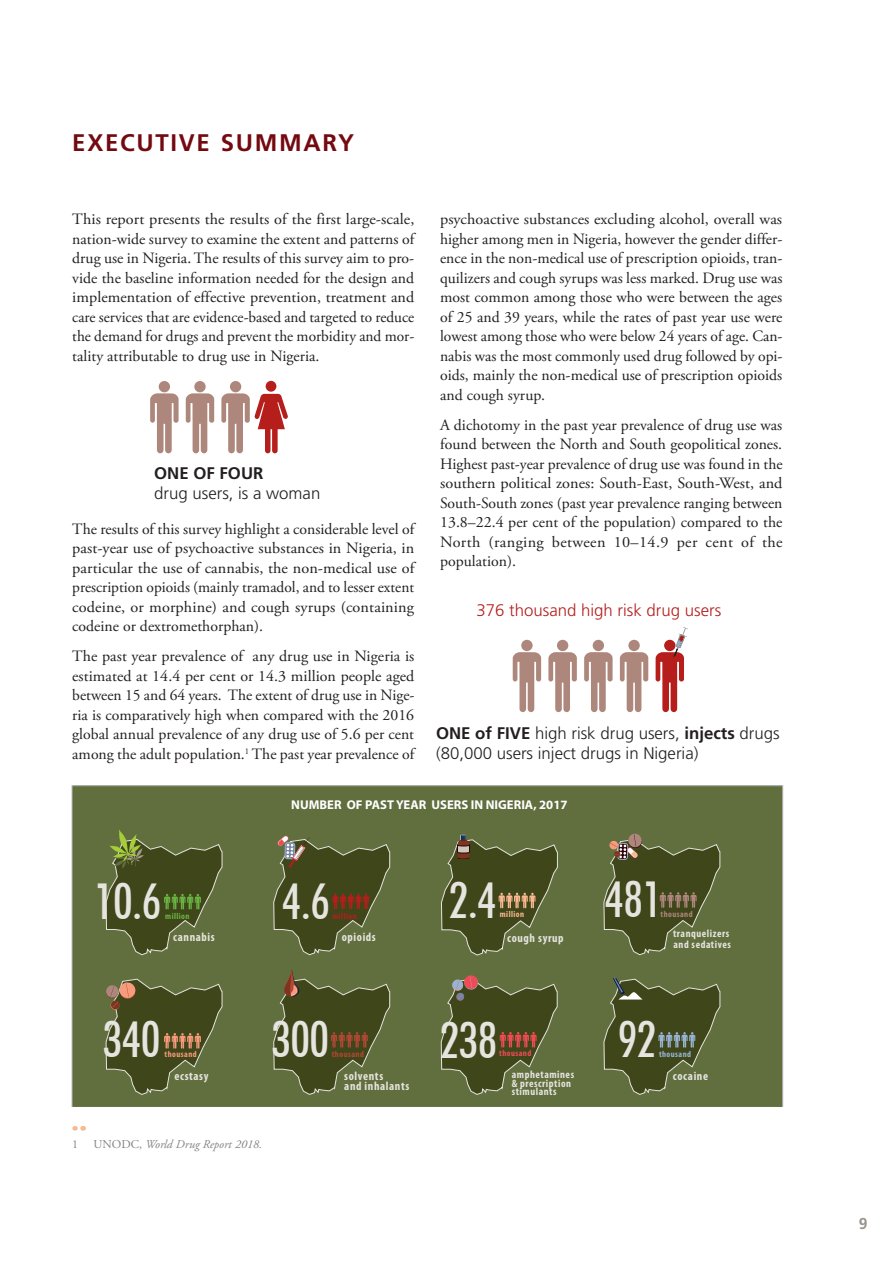
<style>
.page{position:relative;width:893px;height:1263px;background:#fff}
.page>*{position:absolute;margin:0;border:0;box-sizing:border-box;transform-origin:0 0}
.t1{font:500 condensed 49.5px "Futura BT";color:#e6e4df}
.t2{font:700 24px "Frutiger";letter-spacing:.07em;color:#730a10}
.t3{font:300 16.8px/20.1px "Frutiger";color:#231f20}
.t4{font:300 16.8px "Frutiger";color:#b51e1b}
.t5{font:700 16.8px "Frutiger";color:#231f20}
.t6{font:15.75px/19.5px "Adobe Garamond Pro";color:#231f20;text-align:justify}
.t7{font:700 15.75px "Frutiger";color:#9a958d}
.t8{font:700 12.75px "Myriad Pro";color:#fff}
.t9{font:700 condensed 12px/10.1px "Myriad Pro";letter-spacing:.05em;color:#e6e4df}
.t10{font:italic 12px "Adobe Garamond Pro";color:#808285}
.t11{font:12px "Adobe Garamond Pro";color:#808285}
.t12{font:700 condensed 10.8px/8.7px "Myriad Pro";letter-spacing:.05em;color:#e6e4df}
.t13{font:700 condensed 8.85px "Myriad Pro";letter-spacing:.05em;color:#f69b7b}
.t14{font:700 condensed 8.85px "Myriad Pro";letter-spacing:.05em;color:#b14735}
.t15{font:700 condensed 8.85px "Myriad Pro";letter-spacing:.05em;color:#ef4b55}
.t16{font:700 condensed 8.85px "Myriad Pro";letter-spacing:.05em;color:#99b3d3}
.t17{font:700 condensed 8.85px "Myriad Pro";letter-spacing:.05em;color:#ad867c}
.t18{font:700 condensed 8.85px "Myriad Pro";letter-spacing:.05em;color:#69b342}
.t19{font:700 condensed 8.85px "Myriad Pro";letter-spacing:.05em;color:#b51e1b}
.t20{font:700 condensed 8.85px "Myriad Pro";letter-spacing:.05em;color:#fab891}
.s1{font-weight:700}
.s2{font-style:normal}
</style>
<div class="page">
<svg style="left:75px;top:1126px;width:9px;height:4px"></svg>
<div style="left:72px;top:786px;width:711px;height:321px;background:#616f3e"></div>
<svg style="left:273px;top:836px;width:117px;height:119px"></svg>
<svg style="left:105px;top:978px;width:118px;height:117px"></svg>
<svg style="left:441px;top:975px;width:117px;height:120px"></svg>
<svg style="left:603px;top:833px;width:117px;height:122px"></svg>
<svg style="left:105px;top:830px;width:118px;height:125px"></svg>
<svg style="left:603px;top:977px;width:118px;height:118px"></svg>
<svg style="left:273px;top:969px;width:117px;height:126px"></svg>
<svg style="left:441px;top:835px;width:117px;height:121px"></svg>
<div style="left:266px;top:381px;width:10px;height:11px;background:#b51e1b;border-radius:50%"></div>
<svg style="left:150px;top:393px;width:29px;height:60px"></svg>
<div style="left:159px;top:381px;width:11px;height:11px;background:#ad867c;border-radius:50%"></div>
<svg style="left:186px;top:393px;width:28px;height:60px"></svg>
<div style="left:194px;top:381px;width:12px;height:11px;background:#ad867c;border-radius:50%"></div>
<svg style="left:221px;top:393px;width:67px;height:60px"></svg>
<div style="left:230px;top:381px;width:11px;height:11px;background:#ad867c;border-radius:50%"></div>
<svg style="left:513px;top:652px;width:28px;height:60px"></svg>
<div style="left:521px;top:640px;width:12px;height:11px;background:#ad867c;border-radius:50%"></div>
<svg style="left:548px;top:652px;width:29px;height:60px"></svg>
<div style="left:557px;top:640px;width:11px;height:11px;background:#ad867c;border-radius:50%"></div>
<svg style="left:584px;top:652px;width:29px;height:60px"></svg>
<div style="left:593px;top:640px;width:11px;height:11px;background:#ad867c;border-radius:50%"></div>
<svg style="left:620px;top:652px;width:28px;height:60px"></svg>
<div style="left:628px;top:640px;width:12px;height:11px;background:#ad867c;border-radius:50%"></div>
<svg style="left:656px;top:627px;width:32px;height:85px"></svg>
<h2 class="t2" style="left:72px;top:129px;width:283px">EXECUTIVE SUMMARY</h2>
<p class="t6" style="left:72px;top:210px;width:344px">This report presents the results of the first large-scale, nation-wide survey to examine the extent and patterns of drug use in Nigeria. The results of this survey aim to pro&shy;vide the baseline information needed for the design and implementation of effective prevention, treatment and care services that are evidence-based and targeted to reduce the demand for drugs and prevent the morbidity and mor&shy;tality attributable to drug use in Nigeria.</p>
<p class="t5" style="left:154px;top:463px;width:111px">ONE OF FOUR</p>
<p class="t3" style="left:154px;top:483px;width:168px">drug users, is a woman</p>
<p class="t6" style="left:72px;top:519px;width:344px">The results of this survey highlight a considerable level of past-year use of psychoactive substances in Nigeria, in particular the use of cannabis, the non-medical use of prescription opioids (mainly tramadol, and to lesser extent codeine, or morphine) and cough syrups (containing codeine or dextromethorphan).</p>
<p class="t6" style="left:72px;top:647px;width:344px">The past year prevalence of any drug use in Nigeria is estimated at 14.4 per cent or 14.3 million people aged between 15 and 64 years. The extent of drug use in Nige&shy;ria is comparatively high when compared with the 2016 global annual prevalence of any drug use of 5.6 per cent among the adult population.<sup>1</sup> The past year prevalence of</p>
<p class="t6" style="left:440px;top:210px;width:344px">psychoactive substances excluding alcohol, overall was higher among men in Nigeria, however the gender differ&shy;ence in the non-medical use of prescription opioids, tran&shy;quilizers and cough syrups was less marked. Drug use was most common among those who were between the ages of 25 and 39 years, while the rates of past year use were lowest among those who were below 24 years of age. Can&shy;nabis was the most commonly used drug followed by opi&shy;oids, mainly the non-medical use of prescription opioids and cough syrup.</p>
<p class="t6" style="left:440px;top:415px;width:344px">A dichotomy in the past year prevalence of drug use was found between the North and South geopolitical zones.<br>Highest past-year prevalence of drug use was found in the southern political zones: South-East, South-West, and South-South zones (past year prevalence ranging between 13.8–22.4 per cent of the population) compared to the North (ranging between 10–14.9 per cent of the population).</p>
<p class="t4" style="left:477px;top:601px;width:246px">376 thousand high risk drug users</p>
<p class="t3" style="left:436px;top:723px;width:345px"><span class="s1">ONE of FIVE</span> high risk drug users, <span class="s1">injects</span> drugs (80,000 users inject drugs in Nigeria)</p>
<p class="t8" style="left:291px;top:796px;width:278px">NUMBER OF PAST YEAR USERS IN NIGERIA, 2017</p>
<h1 class="t1" style="left:95px;top:871px;width:68px">10.6</h1>
<h1 class="t1" style="left:282px;top:871px;width:49px">4.6</h1>
<p class="t18" style="left:165px;top:910px;width:26px">million</p>
<p class="t19" style="left:332px;top:910px;width:26px">million</p>
<h1 class="t1" style="left:449px;top:870px;width:49px">2.4</h1>
<h1 class="t1" style="left:605px;top:870px;width:59px">481</h1>
<p class="t17" style="left:661px;top:908px;width:34px">thousand</p>
<p class="t20" style="left:500px;top:909px;width:26px">million</p>
<p class="t9" style="left:173px;top:932px;width:43px">cannabis</p>
<p class="t9" style="left:342px;top:932px;width:36px">opioids</p>
<p class="t9" style="left:507px;top:932px;width:58px">cough syrup</p>
<p class="t12" style="left:673px;top:929px;width:59px;line-height:10.1px">tranquelizers and sedatives</p>
<h1 class="t1" style="left:103px;top:1010px;width:59px">340</h1>
<h1 class="t1" style="left:272px;top:1010px;width:59px">300</h1>
<h1 class="t1" style="left:440px;top:1010px;width:59px">238</h1>
<h1 class="t1" style="left:618px;top:1010px;width:40px">92</h1>
<p class="t13" style="left:165px;top:1049px;width:34px">thousand</p>
<p class="t14" style="left:332px;top:1049px;width:34px">thousand</p>
<p class="t15" style="left:499px;top:1048px;width:34px">thousand</p>
<p class="t16" style="left:659px;top:1049px;width:34px">thousand</p>
<p class="t9" style="left:175px;top:1071px;width:35px">ecstasy</p>
<p class="t11" style="left:72px;top:1137px;width:7px">1</p>
<p class="t10" style="left:94px;top:1137px;width:170px"><span class="s2">UNODC,</span> World Drug Report 2018.</p>
<p class="t9" style="left:344px;top:1071px;width:67px">solvents<br>and inhalants</p>
<p class="t12" style="left:512px;top:1070px;width:64px">amphetamines &amp; prescription stimulants</p>
<p class="t9" style="left:673px;top:1071px;width:37px">cocaine</p>
<p class="t7" style="left:859px;top:1214px;width:10px">9</p>
</div>
